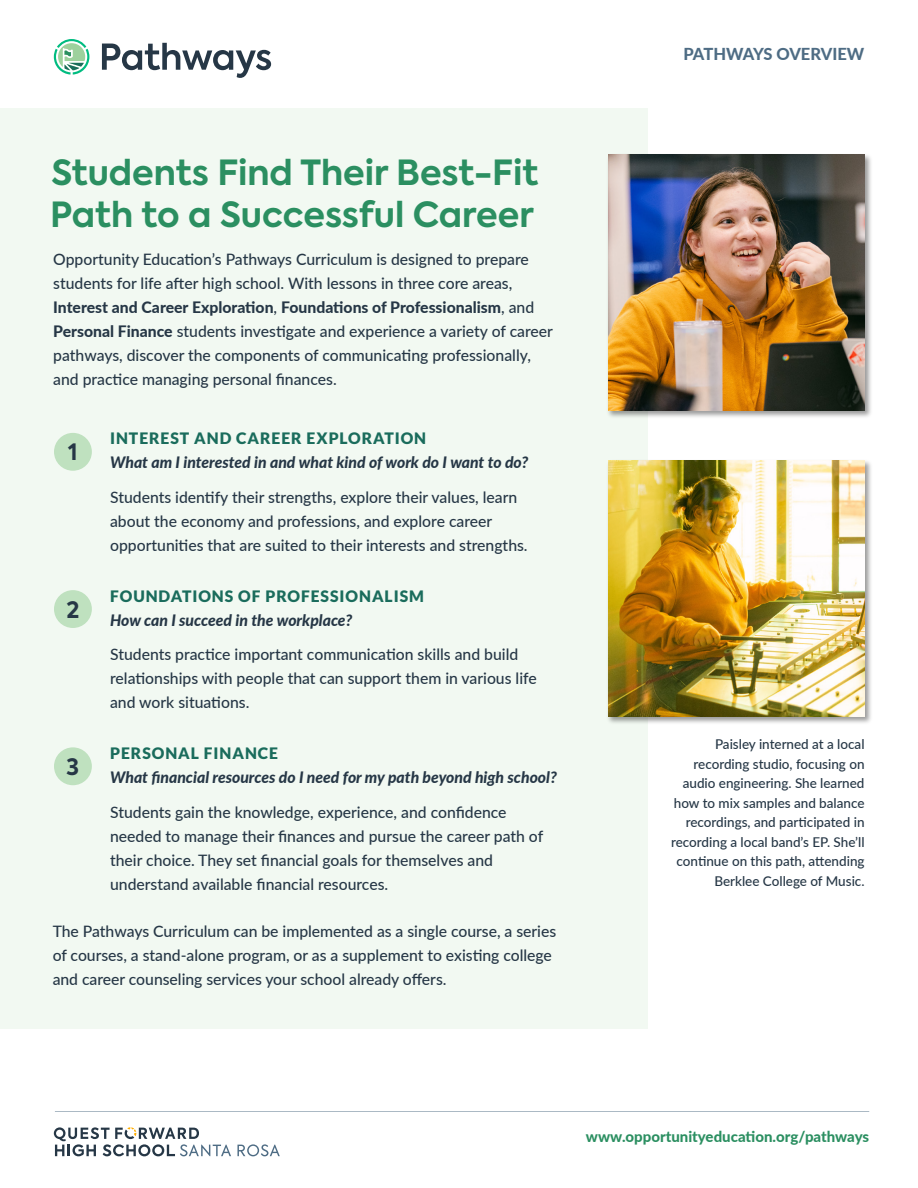
<style>
.page{position:relative;width:918px;height:1188px;background:#fff}
.page>*{position:absolute;margin:0;border:0;box-sizing:border-box;transform-origin:0 0}
.t1{font:700 34.5px/42px "Axiforma";color:#2b8f61}
.t2{font:700 22.5px "Axiforma";color:#263746}
.t3{font:800 16.5px "Lato";letter-spacing:-.01em;color:#4e6c84}
.t4{font:500 15.75px/24px "Lato";color:#263746}
.t5{font:italic 800 15.75px "Lato";color:#263746}
.t6{font:900 15.75px "Lato";letter-spacing:.06em;color:#1a6c5c}
.t7{font:800 15px "Lato";color:#2b8f61}
.t8{font:500 13.5px/19.5px "Lato";color:#263746;text-align:right}
.s1{font-weight:800}
</style>
<div class="page">
<div style="left:0;top:108px;width:648px;height:920px;background:#f2f9f2"></div>
<img style="left:608px;top:154px;width:263px;height:263px">
<img style="left:608px;top:155px;width:257px;height:256px">
<img style="left:608px;top:460px;width:263px;height:263px">
<img style="left:608px;top:461px;width:257px;height:256px">
<div style="left:54px;top:433px;width:38px;height:38px;background:#bfe1bf;border-radius:50%"></div>
<div style="left:54px;top:590px;width:38px;height:38px;background:#bfe1bf;border-radius:50%"></div>
<div style="left:54px;top:747px;width:38px;height:38px;background:#bfe1bf;border-radius:50%"></div>
<hr style="left:55px;top:1111px;width:814px;height:1px;background:#4e6c84">
<svg style="left:102px;top:43px;width:169px;height:35px"></svg>
<svg style="left:54px;top:39px;width:35px;height:36px"></svg>
<svg style="left:237px;top:1144px;width:43px;height:12px"></svg>
<svg style="left:54px;top:1127px;width:177px;height:29px"></svg>
<h1 class="t1" style="left:50px;top:152px;width:490px">Students Find Their Best-Fit<br>Path to a Successful Career</h1>
<p class="t4" style="left:53px;top:247px;width:501px">Opportunity Education’s Pathways Curriculum is designed to prepare students for life after high school. With lessons in three core areas, <span class="s1">Interest and Career Exploration</span>, <span class="s1">Foundations of Professionalism</span>, and <span class="s1">Personal Finance</span> students investigate and experience a variety of career pathways, discover the components of communicating professionally, and practice managing personal finances.</p>
<h2 class="t2" style="left:68px;top:437px;width:11px">1</h2>
<h2 class="t2" style="left:67px;top:594px;width:15px">2</h2>
<h2 class="t2" style="left:67px;top:751px;width:14px">3</h2>
<p class="t6" style="left:110px;top:429px;width:318px">INTEREST AND CAREER EXPLORATION</p>
<p class="t5" style="left:110px;top:451px;width:420px">What am I interested in and what kind of work do I want to do?</p>
<p class="t4" style="left:110px;top:484px;width:419px">Students identify their strengths, explore their values, learn about the economy and professions, and explore career opportunities that are suited to their interests and strengths.</p>
<p class="t6" style="left:110px;top:587px;width:315px">FOUNDATIONS OF PROFESSIONALISM</p>
<p class="t5" style="left:110px;top:608px;width:244px">How can I succeed in the workplace?</p>
<p class="t4" style="left:110px;top:642px;width:428px">Students practice important communication skills and build relationships with people that can support them in various life and work situations.</p>
<p class="t6" style="left:110px;top:744px;width:169px">PERSONAL FINANCE</p>
<p class="t5" style="left:110px;top:766px;width:448px">What financial resources do I need for my path beyond high school?</p>
<p class="t4" style="left:110px;top:799px;width:435px">Students gain the knowledge, experience, and confidence needed to manage their finances and pursue the career path of their choice. They set financial goals for themselves and understand available financial resources.</p>
<p class="t4" style="left:53px;top:919px;width:505px">The Pathways Curriculum can be implemented as a single course, a series of courses, a stand-alone program, or as a supplement to existing college and career counseling services your school already offers.</p>
<p class="t3" style="left:683px;top:41px;width:182px">PATHWAYS OVERVIEW</p>
<p class="t8" style="left:671px;top:734px;width:195px">Paisley interned at a local recording studio, focusing on audio engineering. She learned how to mix samples and balance recordings, and participated in recording a local band’s EP. She’ll continue on this path, attending<br>Berklee College of Music.</p>
<p class="t7" style="left:586px;top:1125px;width:285px">www.opportunityeducation.org/pathways</p>
</div>
